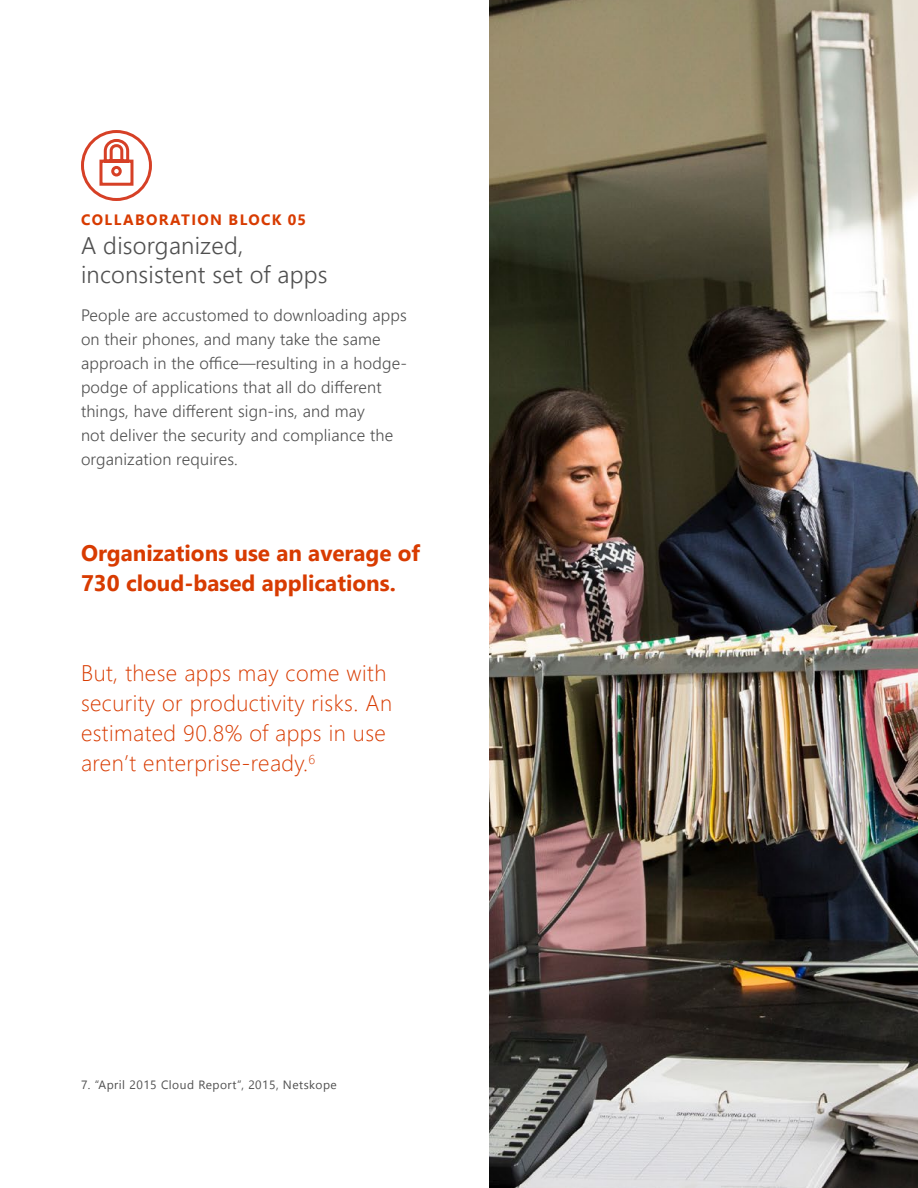
<style>
.page{position:relative;width:918px;height:1188px;background:#fff}
.page>*{position:absolute;margin:0;border:0;box-sizing:border-box;transform-origin:0 0}
.t1{font:300 24px/28.8px "Segoe UI";letter-spacing:.01em;color:#505050}
.t2{font:300 22.5px/30px "Segoe UI";letter-spacing:.02em;color:#d83b01}
.t3{font:700 22.5px/30px "Segoe UI";color:#d83b01}
.t4{font:300 16.5px/24px "Segoe UI";letter-spacing:.01em;color:#505050}
.t5{font:700 15px "Segoe UI";letter-spacing:.095em;color:#d83b01}
.t6{font:12px "Segoe UI";letter-spacing:.04em;color:#505050}
</style>
<div class="page">
<img style="left:489px;top:0;width:429px;height:1188px">
<div style="left:81px;top:130px;width:71px;height:71px;border:3px solid #d64026;border-radius:50%"></div>
<svg style="left:98px;top:137px;width:37px;height:49px"></svg>
<p class="t5" style="left:81px;top:208px;width:226px">COLLABORATION BLOCK 05</p>
<h1 class="t1" style="left:81px;top:230px;width:248px">A disorganized, inconsistent set of apps</h1>
<p class="t4" style="left:81px;top:302px;width:327px">People are accustomed to downloading apps on their phones, and many take the same approach in the office—resulting in a hodge&shy;podge of applications that all do different things, have different sign-ins, and may<br>not deliver the security and compliance the organization requires.</p>
<h2 class="t3" style="left:81px;top:537px;width:340px">Organizations use an average of<br>730 cloud-based applications.</h2>
<h2 class="t2" style="left:81px;top:657px;width:313px">But, these apps may come with security or productivity risks. An estimated 90.8% of apps in use aren’t enterprise-ready.<sup>6</sup></h2>
<p class="t6" style="left:81px;top:1075px;width:257px">7. “April 2015 Cloud Report”, 2015, Netskope</p>
</div>
